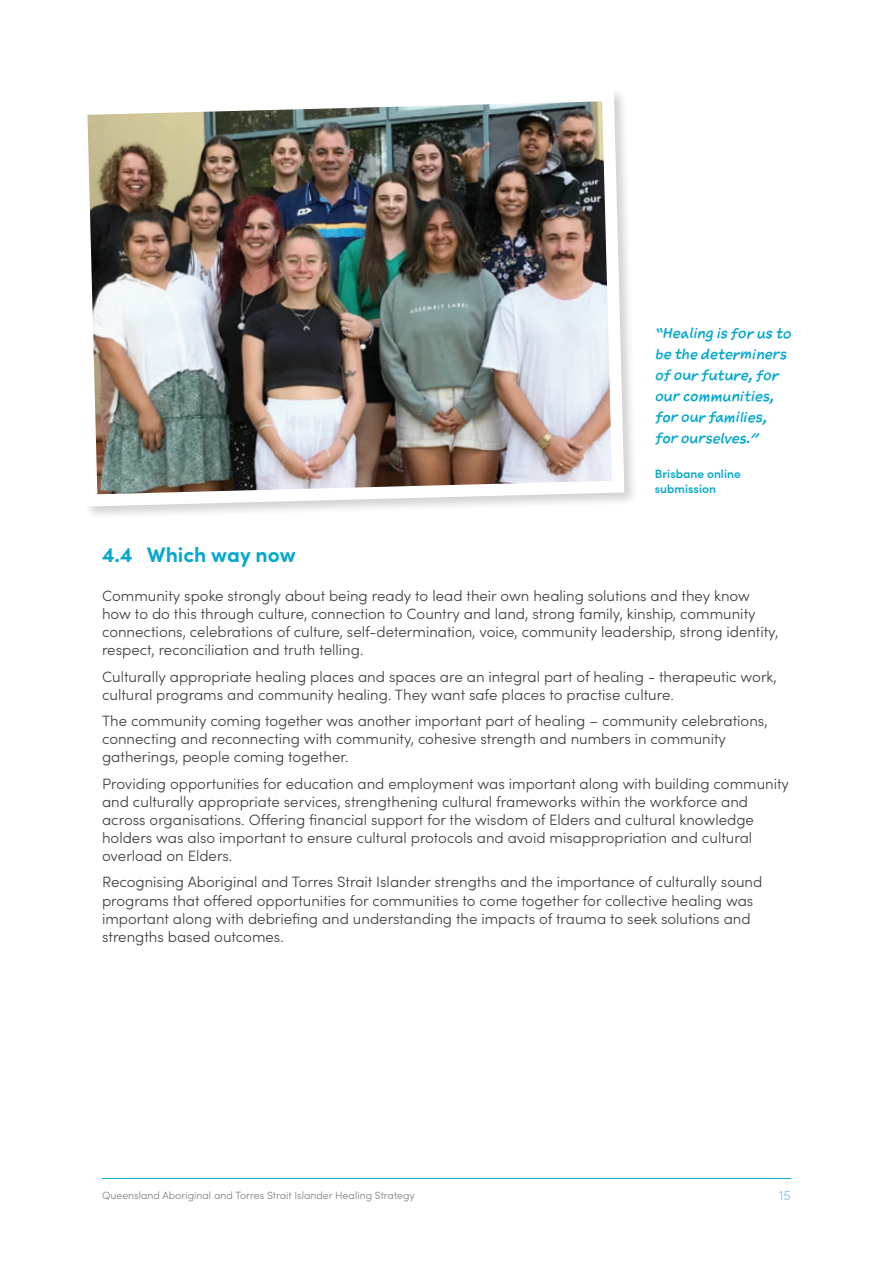
<style>
.page{position:relative;width:893px;height:1263px;background:#fff}
.page>*{position:absolute;margin:0;border:0;box-sizing:border-box;transform-origin:0 0}
.t1{font:700 21px "Sofia Pro";color:#06a8cd}
.t2{font:300 15px/18px "Sofia Pro";color:#3e3e3f}
.t3{font:italic 13.5px/21px "Sketchnote Text";color:#06a8cd}
.t4{font:300 13.5px "Sofia Pro";color:#7dbde8}
.t5{font:600 12px/14.4px "Sofia Pro";color:#06a8cd}
.t6{font:300 10.5px "Sofia Pro";color:#7c7e81}
</style>
<div class="page">
<img style="left:87px;top:93px;width:544px;height:420px">
<hr style="left:102px;top:1178px;width:689px;height:1px;background:#06a8cd">
<p class="t3" style="left:655px;top:322px;width:138px">“Healing is for us to be the determiners of our future, for our communities, for our families, for ourselves.”</p>
<p class="t5" style="left:655px;top:466px;width:87px">Brisbane online submission</p>
<h1 class="t1" style="left:102px;top:539px;width:195px">4.4 Which way now</h1>
<p class="t2" style="left:102px;top:586px;width:678px">Community spoke strongly about being ready to lead their own healing solutions and they know how to do this through culture, connection to Country and land, strong family, kinship, community connections, celebrations of culture, self-determination, voice, community leadership, strong identity, respect, reconciliation and truth telling.</p>
<p class="t2" style="left:102px;top:667px;width:676px">Culturally appropriate healing places and spaces are an integral part of healing - therapeutic work, cultural programs and community healing. They want safe places to practise culture.</p>
<p class="t2" style="left:102px;top:711px;width:667px">The community coming together was another important part of healing – community celebrations, connecting and reconnecting with community, cohesive strength and numbers in community gatherings, people coming together.</p>
<p class="t2" style="left:102px;top:774px;width:688px">Providing opportunities for education and employment was important along with building community and culturally appropriate services, strengthening cultural frameworks within the workforce and across organisations. Offering financial support for the wisdom of Elders and cultural knowledge holders was also important to ensure cultural protocols and avoid misappropriation and cultural overload on Elders.</p>
<p class="t2" style="left:102px;top:872px;width:662px">Recognising Aboriginal and Torres Strait Islander strengths and the importance of culturally sound programs that offered opportunities for communities to come together for collective healing was important along with debriefing and understanding the impacts of trauma to seek solutions and strengths based outcomes.</p>
<p class="t6" style="left:102px;top:1188px;width:314px">Queensland Aboriginal and Torres Strait Islander Healing Strategy</p>
<p class="t4" style="left:779px;top:1186px;width:13px">15</p>
</div>
